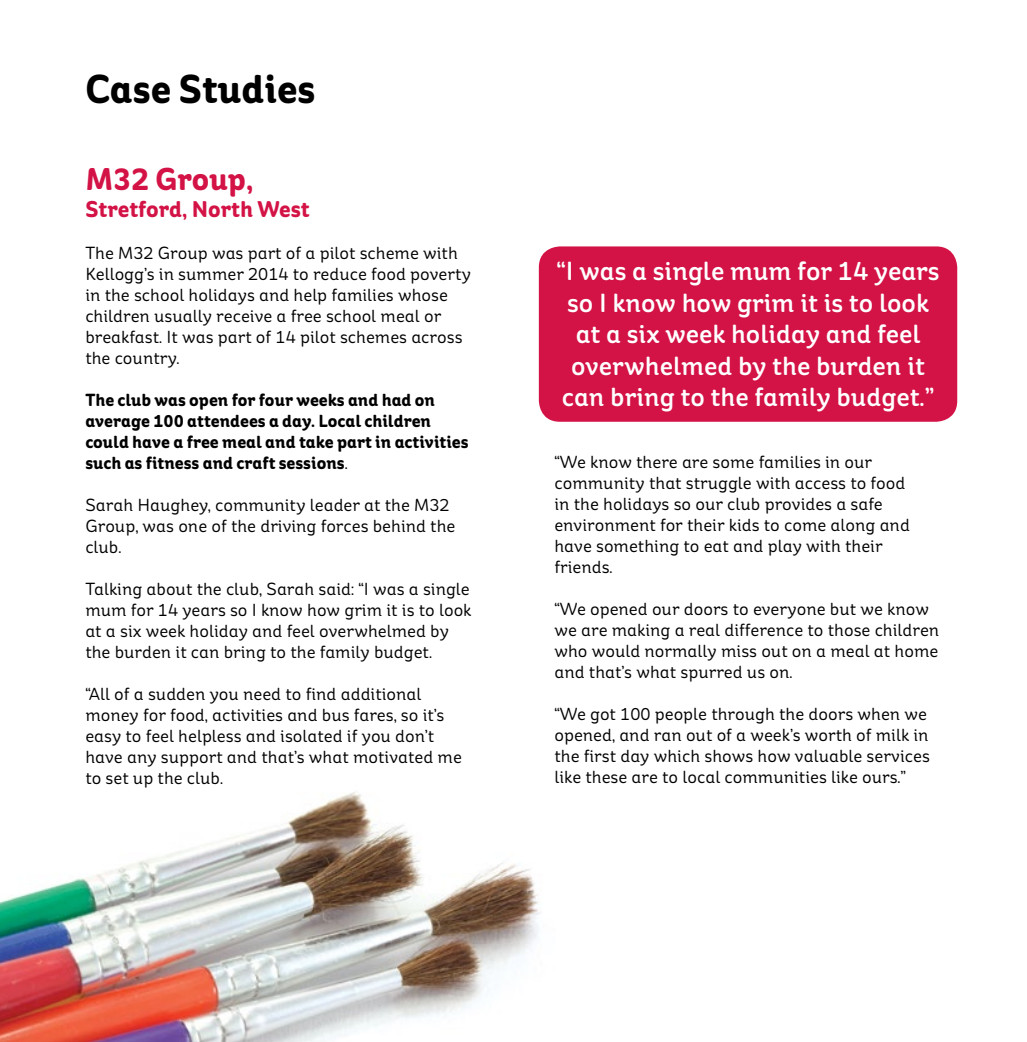
<style>
.page{position:relative;width:1027px;height:1042px;background:#fff}
.page>*{position:absolute;margin:0;border:0;box-sizing:border-box;transform-origin:0 0}
.t1{font:700 40.25px "Kelloggs Sans";color:#000}
.t2{font:700 31.5px "Kelloggs Sans";color:#d31245}
.t3{font:500 26.25px/31.5px "Kelloggs Sans";color:#fff;text-align:center}
.t4{font:700 22.75px "Kelloggs Sans";color:#d31245}
.t5{font:17.5px/21px "Kelloggs Sans";color:#000}
.t6{font:700 17.5px/21px "Kelloggs Sans";color:#000}
.s1{font-weight:400}
</style>
<div class="page">
<img style="left:0;top:792px;width:540px;height:250px">
<div style="left:539px;top:246px;width:418px;height:176px;background:#d31245;border-radius:21px"></div>
<h1 class="t1" style="left:85px;top:65px;width:232px">Case Studies</h1>
<h2 class="t2" style="left:85px;top:160px;width:169px">M32 Group,</h2>
<h3 class="t4" style="left:85px;top:195px;width:226px">Stretford, North West</h3>
<p class="t5" style="left:85px;top:243px;width:387px">The M32 Group was part of a pilot scheme with Kellogg’s in summer 2014 to reduce food poverty in the school holidays and help families whose children usually receive a free school meal or breakfast. It was part of 14 pilot schemes across the country.</p>
<p class="t6" style="left:85px;top:390px;width:385px">The club was open for four weeks and had on average 100 attendees a day. Local children could have a free meal and take part in activities such as fitness and craft sessions<span class="s1">.</span></p>
<p class="t5" style="left:85px;top:495px;width:372px">Sarah Haughey, community leader at the M32<br>Group, was one of the driving forces behind the club.</p>
<p class="t5" style="left:85px;top:579px;width:388px">Talking about the club, Sarah said: “I was a single mum for 14 years so I know how grim it is to look at a six week holiday and feel overwhelmed by the burden it can bring to the family budget.</p>
<p class="t5" style="left:85px;top:684px;width:378px">“All of a sudden you need to find additional money for food, activities and bus fares, so it’s easy to feel helpless and isolated if you don’t have any support and that’s what motivated me to set up the club.</p>
<h3 class="t3" style="left:556px;top:256px;width:385px">“I was a single mum for 14 years so I know how grim it is to look at a six week holiday and feel overwhelmed by the burden it can bring to the family budget.”</h3>
<p class="t5" style="left:554px;top:452px;width:357px">“We know there are some families in our community that struggle with access to food in the holidays so our club provides a safe environment for their kids to come along and have something to eat and play with their friends.</p>
<p class="t5" style="left:554px;top:599px;width:386px">“We opened our doors to everyone but we know we are making a real difference to those children who would normally miss out on a meal at home and that’s what spurred us on.</p>
<p class="t5" style="left:554px;top:704px;width:377px">“We got 100 people through the doors when we opened, and ran out of a week’s worth of milk in the first day which shows how valuable services like these are to local communities like ours.”</p>
</div>
